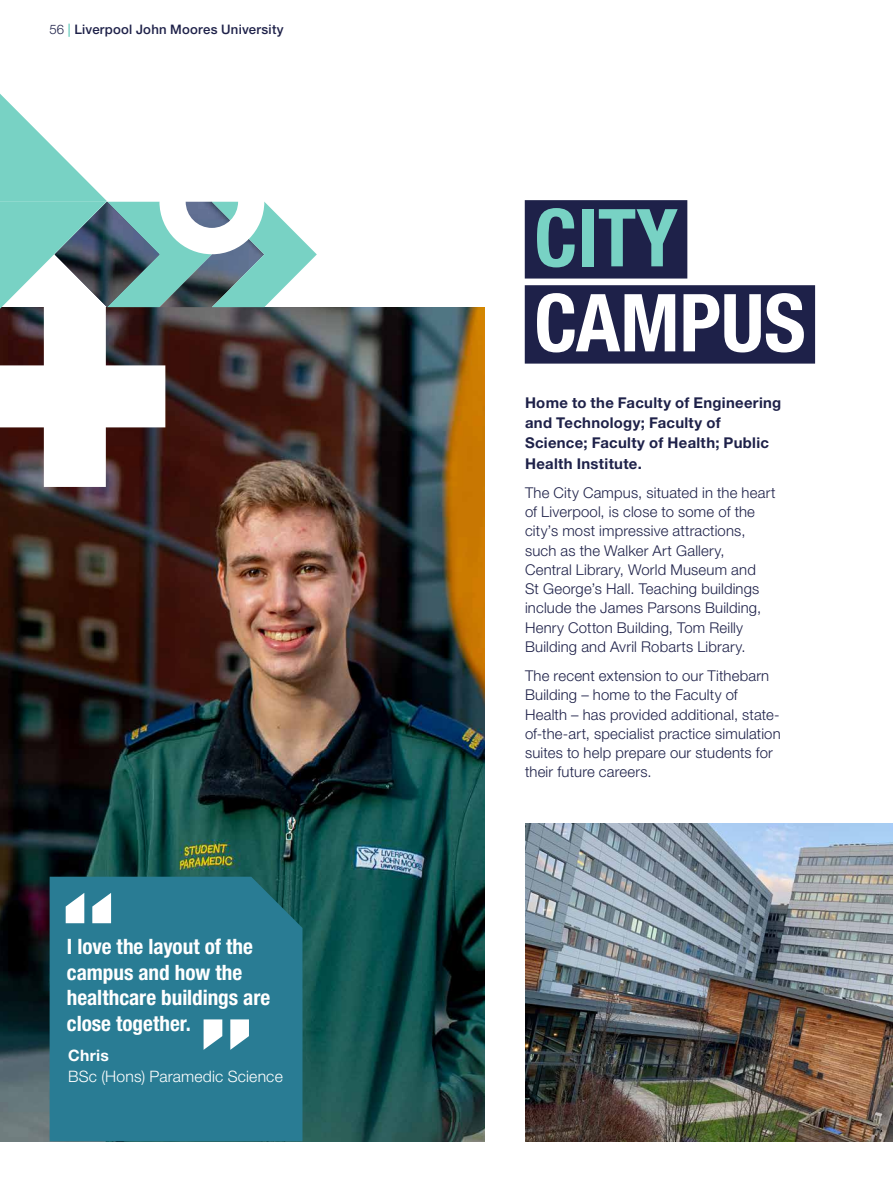
<style>
.page{position:relative;width:893px;height:1191px;background:#fff}
.page>*{position:absolute;margin:0;border:0;box-sizing:border-box;transform-origin:0 0}
.t1{font:700 condensed 79.98px "Helvetica Neue LT Std";color:#fff}
.t2{font:700 condensed 79.98px "Helvetica Neue LT Std";color:#78d2c4}
.t3{font:700 condensed 21.18px/25.7px "Helvetica Neue LT Std";color:#fff}
.t4{font:300 15.75px "Helvetica Neue LT Std";letter-spacing:.01em;color:#fff}
.t5{font:700 15.75px "Helvetica Neue LT Std";letter-spacing:.02em;color:#fff}
.t6{font:300 14.88px/19.2px "Helvetica Neue LT Std";letter-spacing:.01em;color:#1e2149}
.t7{font:700 14.88px/20.1px "Helvetica Neue LT Std";letter-spacing:.02em;color:#1e2149}
.t8{font:500 13.12px "Helvetica Neue LT Std";letter-spacing:.02em;color:#1e2149}
.s1{font-weight:300}
.s2{font-weight:700;color:#78d2c4}
</style>
<div class="page">
<img style="left:0;top:307px;width:484px;height:834px">
<svg style="left:0;top:94px;width:317px;height:393px"></svg>
<div style="left:525px;top:200px;width:162px;height:78px;background:#1e2149"></div>
<div style="left:525px;top:285px;width:290px;height:78px;background:#1e2149"></div>
<img style="left:526px;top:823px;width:367px;height:318px">
<div style="left:50px;top:876px;width:252px;height:265px;background:#297c94"></div>
<svg style="left:66px;top:892px;width:45px;height:31px"></svg>
<svg style="left:204px;top:1019px;width:45px;height:30px"></svg>
<p class="t8" style="left:50px;top:22px;width:236px"><span class="s1">56</span> <span class="s2">|</span> Liverpool John Moores University</p>
<h2 class="t3" style="left:67px;top:933px;width:205px">I love the layout of the campus and how the healthcare buildings are close together.</h2>
<p class="t5" style="left:68px;top:1045px;width:42px">Chris</p>
<p class="t4" style="left:68px;top:1066px;width:216px">BSc (Hons) Paramedic Science</p>
<h1 class="t2" style="left:534px;top:189px;width:145px">CITY</h1>
<h1 class="t1" style="left:534px;top:274px;width:273px">CAMPUS</h1>
<p class="t7" style="left:525px;top:392px;width:258px">Home to the Faculty of Engineering and Technology; Faculty of<br>Science; Faculty of Health; Public<br>Health Institute.</p>
<p class="t6" style="left:525px;top:482px;width:252px">The City Campus, situated in the heart of Liverpool, is close to some of the city’s most impressive attractions, such as the Walker Art Gallery,<br>Central Library, World Museum and<br>St George’s Hall. Teaching buildings include the James Parsons Building, Henry Cotton Building, Tom Reilly Building and Avril Robarts Library.</p>
<p class="t6" style="left:525px;top:666px;width:257px">The recent extension to our Tithebarn Building – home to the Faculty of Health – has provided additional, state&shy;of-the-art, specialist practice simulation suites to help prepare our students for their future careers.</p>
</div>
